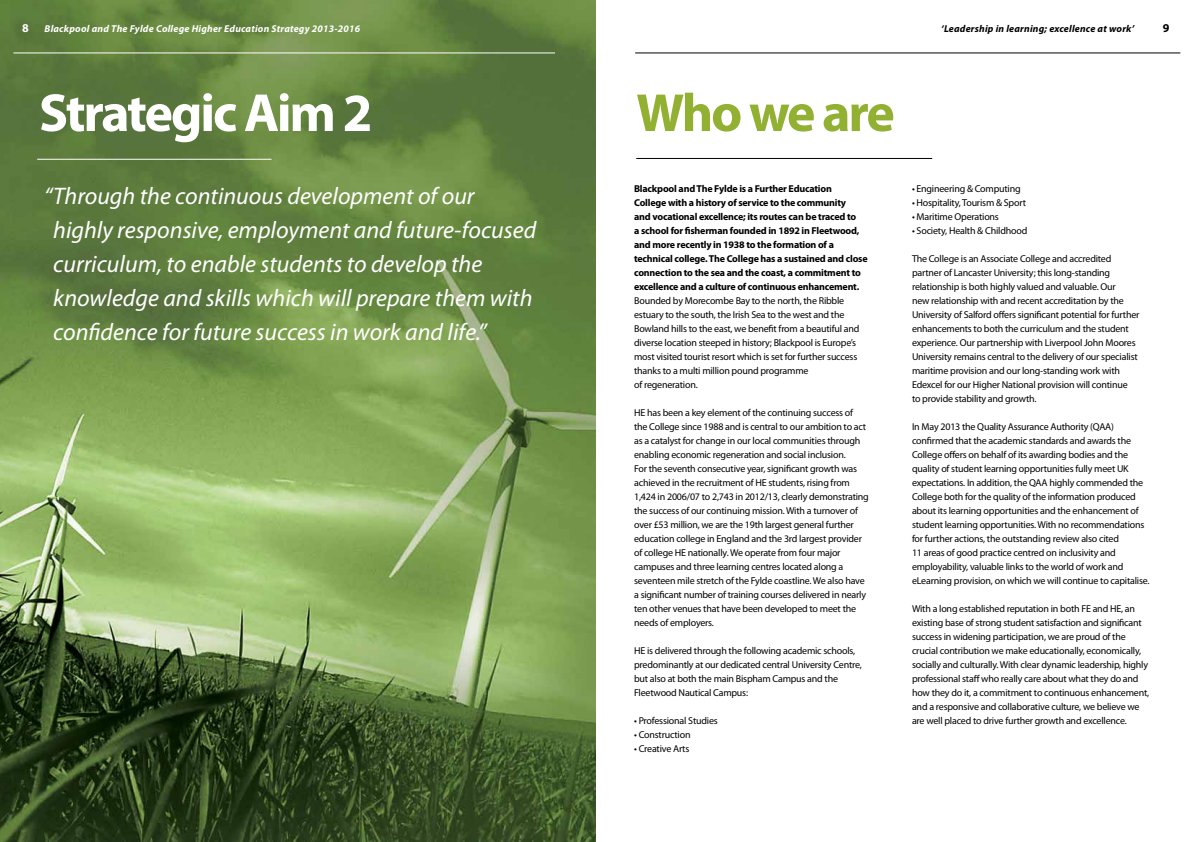
<style>
.page{position:relative;width:1191px;height:842px;background:#fff}
.page>*{position:absolute;margin:0;border:0;box-sizing:border-box;transform-origin:0 0}
.t1{font:700 54px "Myriad Pro";letter-spacing:-.04em;color:#fff}
.t2{font:700 54px "Myriad Pro";letter-spacing:-.05em;color:#92b032}
.t3{font:italic 24px/34px "Myriad Pro";color:#fff}
.t4{font:700 12px "Myriad Pro";color:#000}
.t5{font:700 12px "Myriad Pro";color:#fff}
.t6{font:10px/14px "Myriad Pro";letter-spacing:-.02em;color:#000}
.t7{font:700 10px/14px "Myriad Pro";letter-spacing:-.02em;color:#000}
.t8{font:italic 700 10px "Myriad Pro";letter-spacing:.02em;color:#fff}
.t9{font:italic 700 10px "Myriad Pro";letter-spacing:.02em;color:#000}
</style>
<div class="page">
<hr style="left:635px;top:52px;width:545px;height:1px;background:#000">
<hr style="left:636px;top:158px;width:296px;height:1px;background:#000">
<img style="left:0;top:0;width:595px;height:842px">
<hr style="left:37px;top:159px;width:234px;height:1px;background:#fff">
<hr style="left:13px;top:52px;width:542px;height:1px;background:#fff">
<p class="t5" style="left:22px;top:21px;width:8px">8</p>
<p class="t8" style="left:45px;top:22px;width:317px">Blackpool and The Fylde College Higher Education Strategy 2013-2016</p>
<p class="t9" style="left:941px;top:22px;width:194px">‘Leadership in learning; excellence at work’</p>
<p class="t4" style="left:1162px;top:21px;width:8px">9</p>
<h1 class="t1" style="left:39px;top:78px;width:335px">Strategic Aim 2</h1>
<h1 class="t2" style="left:636px;top:78px;width:260px">Who we are</h1>
<p class="t3" style="left:53px;top:179px;width:484px;text-indent:-9px">“Through the continuous development of our highly responsive, employment and future-focused curriculum, to enable students to develop the knowledge and skills which will prepare them with confidence for future success in work and life.”</p>
<p class="t7" style="left:634px;top:181px;width:235px">Blackpool and The Fylde is a Further Education<br>College with a history of service to the community<br>and vocational excellence; its routes can be traced to<br>a school for fisherman founded in 1892 in Fleetwood, and more recently in 1938 to the formation of a technical college. The College has a sustained and close connection to the sea and the coast, a commitment to excellence and a culture of continuous enhancement.</p>
<p class="t6" style="left:634px;top:293px;width:227px">Bounded by Morecombe Bay to the north, the Ribble estuary to the south, the Irish Sea to the west and the Bowland hills to the east, we benefit from a beautiful and diverse location steeped in history; Blackpool is Europe’s most visited tourist resort which is set for further success thanks to a multi million pound programme<br>of regeneration.</p>
<p class="t6" style="left:634px;top:405px;width:236px">HE has been a key element of the continuing success of the College since 1988 and is central to our ambition to act as a catalyst for change in our local communities through enabling economic regeneration and social inclusion.<br>For the seventh consecutive year, significant growth was achieved in the recruitment of HE students, rising from 1,424 in 2006/07 to 2,743 in 2012/13, clearly demonstrating the success of our continuing mission. With a turnover of over £53 million, we are the 19th largest general further education college in England and the 3rd largest provider of college HE nationally. We operate from four major campuses and three learning centres located along a seventeen mile stretch of the Fylde coastline. We also have a significant number of training courses delivered in nearly ten other venues that have been developed to meet the needs of employers.</p>
<p class="t6" style="left:634px;top:643px;width:229px">HE is delivered through the following academic schools, predominantly at our dedicated central University Centre, but also at both the main Bispham Campus and the Fleetwood Nautical Campus:</p>
<p class="t6" style="left:634px;top:713px;width:85px">• Professional Studies</p>
<p class="t6" style="left:634px;top:727px;width:58px">• Construction</p>
<p class="t6" style="left:634px;top:741px;width:57px">• Creative Arts</p>
<p class="t6" style="left:912px;top:181px;width:110px">• Engineering &amp; Computing</p>
<p class="t6" style="left:912px;top:195px;width:115px">• Hospitality, Tourism &amp; Sport</p>
<p class="t6" style="left:912px;top:209px;width:88px">• Maritime Operations</p>
<p class="t6" style="left:912px;top:223px;width:117px">• Society, Health &amp; Childhood</p>
<p class="t6" style="left:912px;top:251px;width:229px">The College is an Associate College and accredited partner of Lancaster University; this long-standing relationship is both highly valued and valuable. Our<br>new relationship with and recent accreditation by the University of Salford offers significant potential for further enhancements to both the curriculum and the student experience. Our partnership with Liverpool John Moores University remains central to the delivery of our specialist maritime provision and our long-standing work with Edexcel for our Higher National provision will continue<br>to provide stability and growth.</p>
<p class="t6" style="left:912px;top:419px;width:239px">In May 2013 the Quality Assurance Authority (QAA) confirmed that the academic standards and awards the College offers on behalf of its awarding bodies and the quality of student learning opportunities fully meet UK expectations. In addition, the QAA highly commended the College both for the quality of the information produced about its learning opportunities and the enhancement of student learning opportunities. With no recommendations for further actions, the outstanding review also cited<br>11 areas of good practice centred on inclusivity and employability, valuable links to the world of work and eLearning provision, on which we will continue to capitalise.</p>
<p class="t6" style="left:912px;top:601px;width:239px">With a long established reputation in both FE and HE, an existing base of strong student satisfaction and significant success in widening participation, we are proud of the crucial contribution we make educationally, economically, socially and culturally. With clear dynamic leadership, highly professional staff who really care about what they do and how they do it, a commitment to continuous enhancement, and a responsive and collaborative culture, we believe we are well placed to drive further growth and excellence.</p>
</div>
